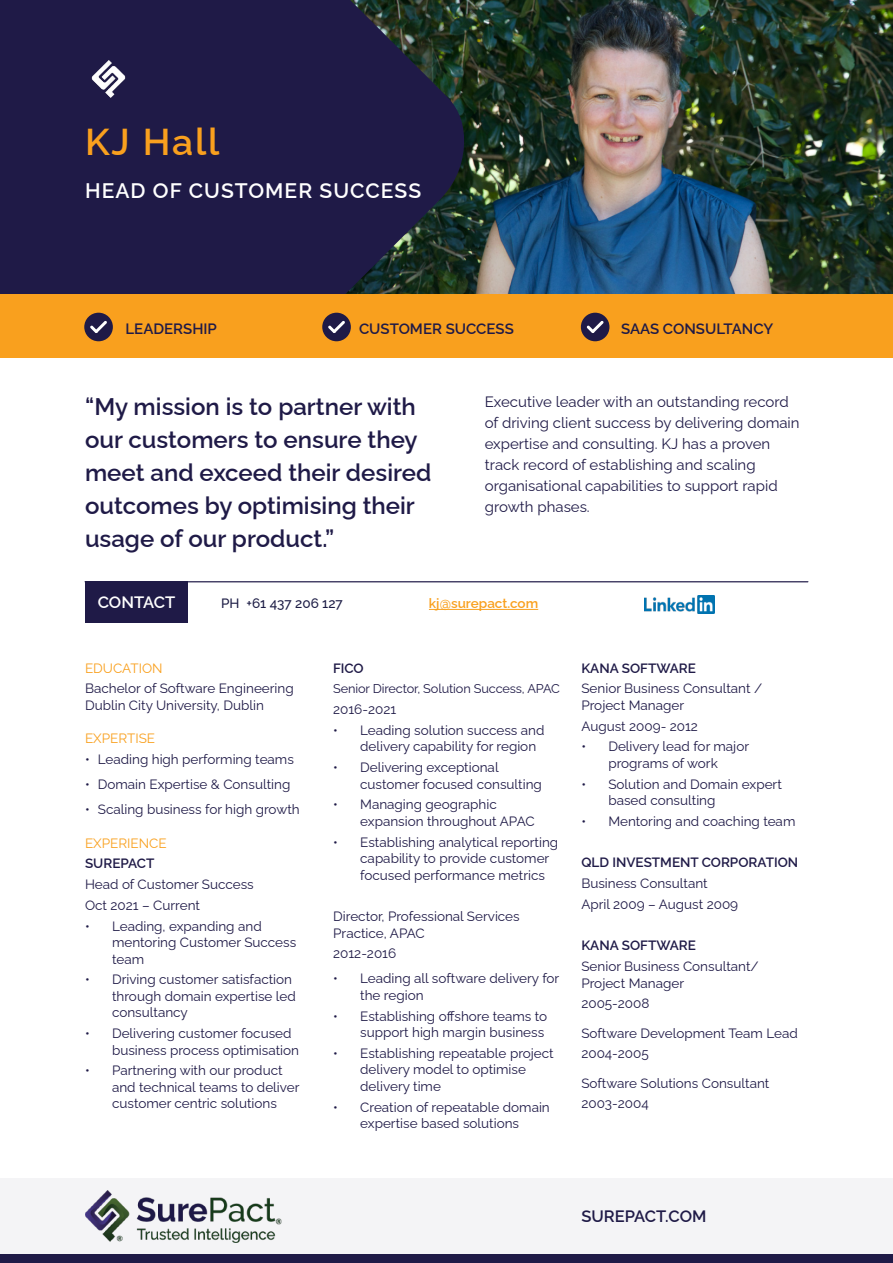
<style>
.page{position:relative;width:893px;height:1263px;background:#fff}
.page>*{position:absolute;margin:0;border:0;box-sizing:border-box;transform-origin:0 0}
.t1{font:600 37.35px "Raleway";letter-spacing:.05em;color:#f9a01e}
.t2{font:600 24px/33px "Raleway";color:#1f1a47}
.t3{font:600 21px "Raleway";letter-spacing:.05em;color:#fff}
.t4{font:600 16.5px "Raleway";color:#1f1a47}
.t5{font:600 16.5px "Raleway";letter-spacing:-.005em;color:#fff}
.t6{font:15px/21px "Raleway";color:#1f1a47}
.t7{font:600 15px "Raleway";color:#1f1a47}
.t8{font:13.5px/16.5px "Raleway";color:#1f1a47}
.t9{font:600 13.5px "Raleway";color:#1f1a47}
.t10{font:13.5px "Raleway";color:#f9a01e}
.t11{font:600 13.5px "Raleway";color:#f9a01e}
.t12{font:500 13.5px "Raleway";color:#1b1b44}
.t13{font:12.75px "Raleway";letter-spacing:-.01em;color:#1f1a47}
</style>
<div class="page">
<img style="left:465px;top:0;width:428px;height:294px">
<svg style="left:0;top:0;width:465px;height:294px;background:#1f1d43"></svg>
<div style="left:0;top:294px;width:893px;height:64px;background:#f9a01e"></div>
<div style="left:0;top:1253px;width:893px;height:10px;background:#1f1a47"></div>
<div style="left:0;top:1178px;width:893px;height:76px;background:#f4f4f6"></div>
<hr style="left:85px;top:581px;width:723px;height:1px;background:#1f1a47">
<img style="left:85px;top:56px;width:46px;height:46px">
<div style="left:84px;top:313px;width:29px;height:28px;background:#1f1a47;border-radius:50%"></div>
<svg style="left:90px;top:321px;width:17px;height:12px"></svg>
<div style="left:322px;top:313px;width:29px;height:28px;background:#1f1a47;border-radius:50%"></div>
<svg style="left:328px;top:321px;width:17px;height:12px"></svg>
<div style="left:581px;top:313px;width:28px;height:28px;background:#1f1a47;border-radius:50%"></div>
<svg style="left:587px;top:321px;width:17px;height:12px"></svg>
<div style="left:85px;top:581px;width:102px;height:41px;background:#1f1a47"></div>
<hr style="left:429px;top:609px;width:109px;height:1px;background:#f9a01e">
<img style="left:644px;top:596px;width:71px;height:18px">
<img style="left:85px;top:1191px;width:197px;height:51px">
<h1 class="t1" style="left:85px;top:112px;width:136px">KJ Hall</h1>
<h3 class="t3" style="left:85px;top:174px;width:338px">HEAD OF CUSTOMER SUCCESS</h3>
<p class="t7" style="left:126px;top:317px;width:93px">LEADERSHIP</p>
<p class="t7" style="left:359px;top:317px;width:156px">CUSTOMER SUCCESS</p>
<p class="t7" style="left:621px;top:317px;width:154px">SAAS CONSULTANCY</p>
<h2 class="t2" style="left:85px;top:387px;width:348px">“My mission is to partner with our customers to ensure they meet and exceed their desired outcomes by optimising their usage of our product.”</h2>
<p class="t6" style="left:485px;top:389px;width:316px">Executive leader with an outstanding record of driving client success by delivering domain expertise and consulting. KJ has a proven track record of establishing and scaling organisational capabilities to support rapid growth phases.</p>
<p class="t5" style="left:98px;top:589px;width:79px">CONTACT</p>
<p class="t12" style="left:221px;top:592px;width:123px">PH +61 437 206 127</p>
<p class="t11" style="left:429px;top:592px;width:111px">kj@surepact.com</p>
<p class="t10" style="left:85px;top:657px;width:79px">EDUCATION</p>
<p class="t8" style="left:85px;top:679px;width:210px">Bachelor of Software Engineering<br>Dublin City University, Dublin</p>
<p class="t10" style="left:85px;top:728px;width:72px">EXPERTISE</p>
<p class="t8" style="left:85px;top:750px;width:210px">• Leading high performing teams</p>
<p class="t8" style="left:85px;top:775px;width:207px">• Domain Expertise &amp; Consulting</p>
<p class="t8" style="left:85px;top:800px;width:216px">• Scaling business for high growth</p>
<p class="t10" style="left:85px;top:832px;width:83px">EXPERIENCE</p>
<p class="t9" style="left:85px;top:853px;width:71px">SUREPACT</p>
<p class="t8" style="left:85px;top:872px;width:170px;line-height:20.7px">Head of Customer Success<br>Oct 2021 – Current</p>
<p class="t8" style="left:112px;top:916px;width:186px;text-indent:-27px">• Leading, expanding and mentoring Customer Success team</p>
<p class="t8" style="left:112px;top:970px;width:185px;text-indent:-27px">• Driving customer satisfaction through domain expertise led consultancy</p>
<p class="t8" style="left:112px;top:1024px;width:188px;text-indent:-27px">• Delivering customer focused business process optimisation</p>
<p class="t8" style="left:112px;top:1061px;width:189px;text-indent:-27px">• Partnering with our product and technical teams to deliver customer centric solutions</p>
<p class="t9" style="left:333px;top:657px;width:32px">FICO</p>
<p class="t13" style="left:333px;top:679px;width:228px">Senior Director, Solution Success, APAC</p>
<p class="t8" style="left:333px;top:700px;width:64px">2016-2021</p>
<p class="t8" style="left:360px;top:720px;width:186px;text-indent:-27px">• Leading solution success and delivery capability for region</p>
<p class="t8" style="left:360px;top:758px;width:183px;text-indent:-27px">• Delivering exceptional customer focused consulting</p>
<p class="t8" style="left:360px;top:795px;width:176px;text-indent:-27px">• Managing geographic expansion throughout APAC</p>
<p class="t8" style="left:360px;top:832px;width:200px;text-indent:-27px">• Establishing analytical reporting capability to provide customer focused performance metrics</p>
<p class="t8" style="left:333px;top:907px;width:188px">Director, Professional Services<br>Practice, APAC</p>
<p class="t8" style="left:333px;top:944px;width:64px">2012-2016</p>
<p class="t8" style="left:360px;top:969px;width:201px;text-indent:-27px">• Leading all software delivery for the region</p>
<p class="t8" style="left:333px;top:1006px;width:216px;text-align:right">• Establishing offshore teams to support high margin business</p>
<p class="t8" style="left:360px;top:1043px;width:195px;text-indent:-27px">• Establishing repeatable project delivery model to optimise delivery time</p>
<p class="t8" style="left:333px;top:1097px;width:218px;text-align:center">• Creation of repeatable domain expertise based solutions</p>
<p class="t9" style="left:581px;top:657px;width:116px">KANA SOFTWARE</p>
<p class="t8" style="left:581px;top:679px;width:182px">Senior Business Consultant /<br>Project Manager</p>
<p class="t8" style="left:581px;top:716px;width:118px">August 2009- 2012</p>
<p class="t8" style="left:581px;top:737px;width:169px;text-align:center">• Delivery lead for major programs of work</p>
<p class="t8" style="left:608px;top:774px;width:175px;text-indent:-27px">• Solution and Domain expert based consulting</p>
<p class="t8" style="left:581px;top:811px;width:216px">• Mentoring and coaching team</p>
<p class="t9" style="left:581px;top:852px;width:218px">QLD INVESTMENT CORPORATION</p>
<p class="t8" style="left:581px;top:871px;width:158px;line-height:20.7px">Business Consultant<br>April 2009 – August 2009</p>
<p class="t9" style="left:581px;top:935px;width:116px">KANA SOFTWARE</p>
<p class="t8" style="left:581px;top:956px;width:179px">Senior Business Consultant/<br>Project Manager</p>
<p class="t8" style="left:581px;top:987px;width:218px;line-height:29.2px">2005-2008<br>Software Development Team Lead</p>
<p class="t8" style="left:581px;top:1037px;width:189px;line-height:29.2px">2004-2005<br>Software Solutions Consultant</p>
<p class="t8" style="left:581px;top:1094px;width:69px">2003-2004</p>
<p class="t4" style="left:581px;top:1203px;width:127px">SUREPACT.COM</p>
</div>
